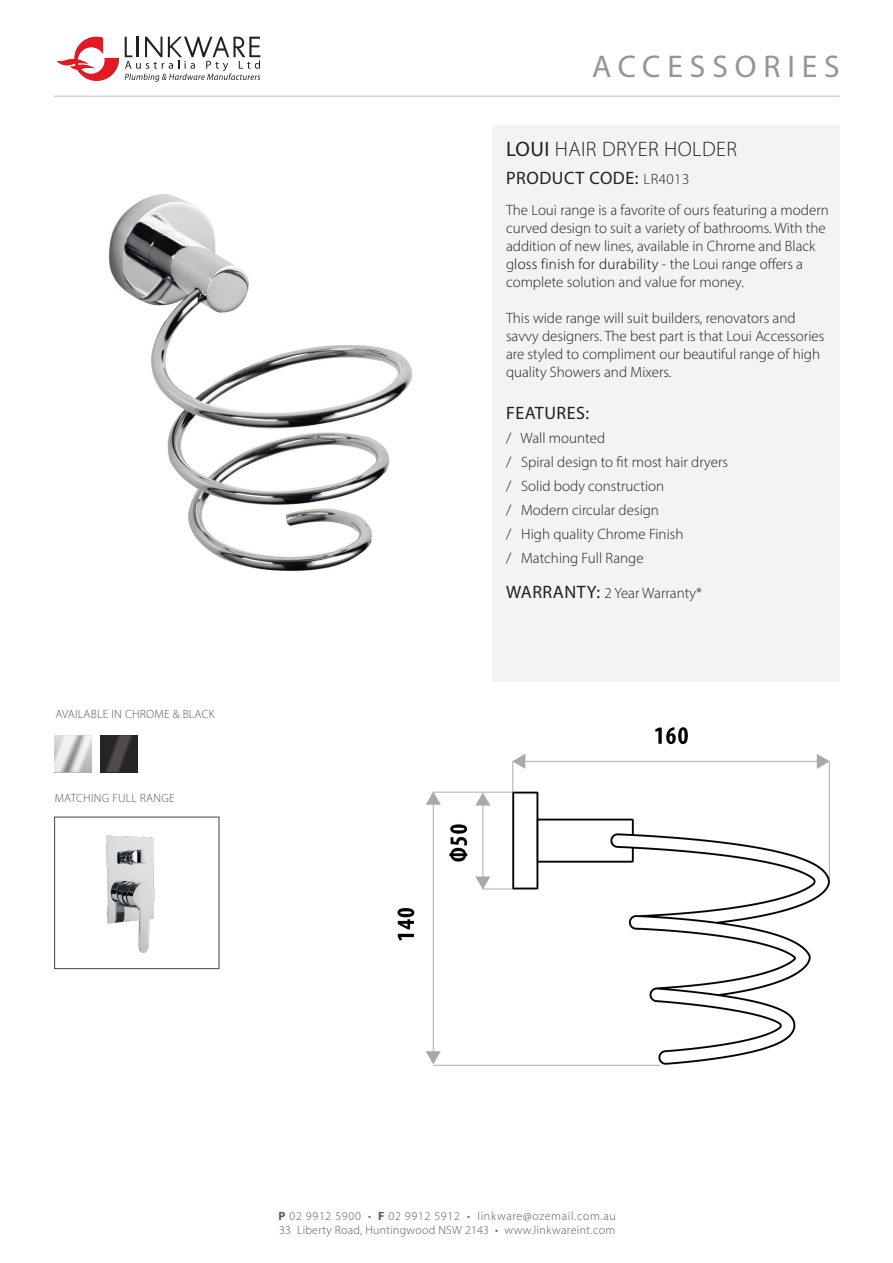
<style>
.page{position:relative;width:893px;height:1263px;background:#fff}
.page>*{position:absolute;margin:0;border:0;box-sizing:border-box;transform-origin:0 0}
.t1{font:31.5px "Myriad Pro";letter-spacing:.22em;color:#939598}
.t2{font:300 21px "Myriad Pro";letter-spacing:.02em;color:#231f20}
.t3{font:18px "Myriad Pro";letter-spacing:.03em;color:#231f20}
.t4{font:300 15px/18px "Myriad Pro";color:#231f20}
.t5{font:300 12px "Myriad Pro";letter-spacing:.02em;color:#57585a}
.t6{font:300 12px "Myriad Pro";letter-spacing:.055em;color:#57585a}
.s1{font-weight:400}
.s2{font-weight:300;font-size:15px}
.s3{color:#040503}
.s4{font-weight:400;font-size:18px}
.s5{font-weight:700}
</style>
<div class="page">
<hr style="left:54px;top:96px;width:786px;height:1px;background:#bcbdc0">
<svg style="left:57px;top:37px;width:62px;height:44px"></svg>
<svg style="left:125px;top:37px;width:135px;height:45px"></svg>
<div style="left:493px;top:126px;width:347px;height:556px;background:#f2f3f4"></div>
<svg style="left:54px;top:735px;width:84px;height:37px"></svg>
<img style="left:109px;top:194px;width:304px;height:377px">
<img style="left:397px;top:727px;width:432px;height:338px">
<img style="left:106px;top:835px;width:50px;height:118px">
<div style="left:54px;top:816px;width:166px;height:153px;border:1px solid #57585a"></div>
<p class="t5" style="left:56px;top:707px;width:161px">AVAILABLE IN CHROME &amp; BLACK</p>
<p class="t5" style="left:55px;top:791px;width:121px">MATCHING FULL RANGE</p>
<p class="t1" style="left:592px;top:47px;width:249px">ACCESSORIES</p>
<p class="t2" style="left:506px;top:136px;width:232px"><span class="s1">LOUI</span> HAIR DRYER HOLDER</p>
<p class="t3" style="left:506px;top:167px;width:185px">PRODUCT CODE: <span class="s2">LR4013</span></p>
<p class="t4" style="left:506px;top:201px;width:324px">The Loui range is a favorite of ours featuring a modern curved design to suit a variety of bathrooms. With the addition of new lines, available in Chrome and Black g<span class="s3">loss finish for durability</span> - the Loui range offers a complete solution and value for money.</p>
<p class="t4" style="left:506px;top:309px;width:320px">This wide range will suit builders, renovators and savvy designers. The best part is that Loui Accessories are styled to compliment our beautiful range of high quality Showers and Mixers.</p>
<p class="t3" style="left:506px;top:402px;width:85px">FEATURES:</p>
<p class="t4" style="left:506px;top:429px;width:101px">/ Wall mounted</p>
<p class="t4" style="left:506px;top:453px;width:224px">/ Spiral design to fit most hair dryers</p>
<p class="t4" style="left:506px;top:477px;width:160px">/ Solid body construction</p>
<p class="t4" style="left:506px;top:501px;width:154px">/ Modern circular design</p>
<p class="t4" style="left:506px;top:525px;width:179px">/ High quality Chrome Finish</p>
<p class="t4" style="left:506px;top:549px;width:139px">/ Matching Full Range</p>
<p class="t4" style="left:506px;top:584px;width:198px"><span class="s4">WARRANTY:</span> 2 Year Warranty*</p>
<p class="t6" style="left:279px;top:1209px;width:339px"><span class="s5">P</span> 02 9912 5900 • <span class="s5">F</span> 02 9912 5912 • linkware@ozemail.com.au</p>
<p class="t5" style="left:279px;top:1223px;width:338px">33 Liberty Road, Huntingwood NSW 2143 • www.linkwareint.com</p>
</div>
